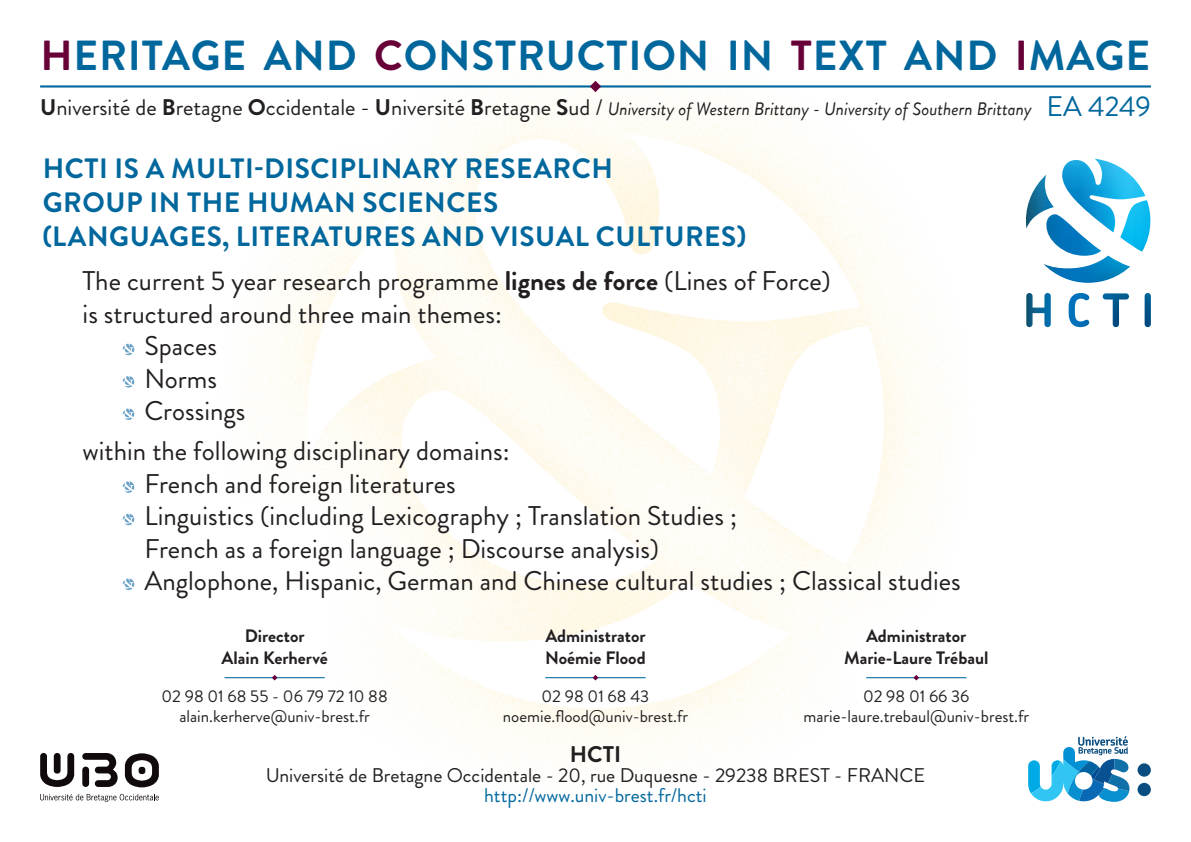
<style>
.page{position:relative;width:1191px;height:842px;background:#fff}
.page>*{position:absolute;margin:0;border:0;box-sizing:border-box;transform-origin:0 0}
.t1{font:700 42px "Brandon Grotesque";letter-spacing:.02em;color:#00679d}
.t2{font:28.2px "Brandon Grotesque";letter-spacing:-.005em;color:#00679d}
.t3{font:700 28px/33.8px "Brandon Grotesque";letter-spacing:.02em;color:#00679d}
.t4{font:27px/32.4px "Brandon Grotesque";color:#231f20}
.t5{font:700 22.6px "Brandon Grotesque";color:#231f20}
.t6{font:19.8px "Brandon Grotesque";color:#231f20}
.t7{font:19.8px "Brandon Grotesque";color:#00679d}
.t8{font:italic 18px "Brandon Grotesque";color:#231f20}
.t9{font:700 18px/21.6px "Brandon Grotesque";color:#231f20;text-align:center}
.t10{font:17px/20.4px "Brandon Grotesque";color:#231f20;text-align:center}
.s1{color:#680038}
.s2{font-weight:700;font-style:normal;font-size:22.6px}
.s3{font-style:normal;font-size:22.6px}
.s4{font-weight:700}
</style>
<div class="page">
<svg style="left:307px;top:133px;width:577px;height:576px"></svg>
<hr style="left:224px;top:677px;width:101px;height:1px;background:#00679d">
<svg style="left:272px;top:675px;width:5px;height:5px"></svg>
<hr style="left:866px;top:677px;width:100px;height:1px;background:#00679d">
<svg style="left:913px;top:675px;width:6px;height:5px"></svg>
<hr style="left:545px;top:677px;width:100px;height:1px;background:#00679d">
<svg style="left:592px;top:675px;width:6px;height:5px"></svg>
<svg style="left:123px;top:344px;width:11px;height:11px"></svg>
<svg style="left:123px;top:376px;width:11px;height:12px"></svg>
<svg style="left:123px;top:408px;width:11px;height:12px"></svg>
<svg style="left:123px;top:481px;width:11px;height:12px"></svg>
<svg style="left:123px;top:514px;width:11px;height:11px"></svg>
<svg style="left:123px;top:578px;width:11px;height:12px"></svg>
<svg style="left:1026px;top:159px;width:124px;height:168px"></svg>
<div style="left:1137px;top:763px;width:13px;height:14px;background:#0a4d80;border-radius:50%"></div>
<div style="left:1137px;top:783px;width:13px;height:13px;background:#0a4d80;border-radius:50%"></div>
<svg style="left:1028px;top:736px;width:101px;height:66px"></svg>
<svg style="left:40px;top:753px;width:119px;height:34px"></svg>
<svg style="left:40px;top:794px;width:119px;height:8px"></svg>
<hr style="left:40px;top:85px;width:1110px;height:3px;background:#00679d">
<svg style="left:590px;top:81px;width:11px;height:11px"></svg>
<h1 class="t1" style="left:40px;top:26px;width:1111px"><span class="s1">H</span>ERITAGE AND <span class="s1">C</span>ONSTRUCTION IN <span class="s1">T</span>EXT AND <span class="s1">I</span>MAGE</h1>
<p class="t2" style="left:1046px;top:87px;width:106px">EA 4249</p>
<p class="t8" style="left:40px;top:96px;width:993px"><span class="s2">U</span><span class="s3">niversité de</span> <span class="s2">B</span><span class="s3">retagne</span> <span class="s2">O</span><span class="s3">ccidentale -</span> <span class="s2">U</span><span class="s3">niversité</span> <span class="s2">B</span><span class="s3">retagne</span> <span class="s2">S</span><span class="s3">ud /</span> University of Western Brittany - University of Southern Brittany</p>
<p class="t3" style="left:43px;top:152px;width:705px">HCTI IS A MULTI-DISCIPLINARY RESEARCH<br>GROUP IN THE HUMAN SCIENCES<br>(LANGUAGES, LITERATURES AND VISUAL CULTURES)</p>
<p class="t4" style="left:83px;top:265px;width:749px">The current 5 year research programme <span class="s4">lignes de force</span> (Lines of Force)</p>
<p class="t4" style="left:83px;top:298px;width:421px">is structured around three main themes:</p>
<p class="t4" style="left:145px;top:330px;width:74px">Spaces</p>
<p class="t4" style="left:145px;top:362px;width:74px">Norms</p>
<p class="t4" style="left:145px;top:395px;width:102px">Crossings</p>
<p class="t4" style="left:145px;top:435px;width:817px;text-indent:-62px">within the following disciplinary domains:<br>French and foreign literatures<br>Linguistics (including Lexicography ; Translation Studies ;<br>French as a foreign language ; Discourse analysis)<br>Anglophone, Hispanic, German and Chinese cultural studies ; Classical studies</p>
<p class="t9" style="left:221px;top:625px;width:108px">Director<br>Alain Kerhervé</p>
<p class="t10" style="left:162px;top:686px;width:228px">02 98 01 68 55 - 06 79 72 10 88 alain.kerherve@univ-brest.fr</p>
<p class="t9" style="left:545px;top:625px;width:102px;text-align:left">Administrator<br>Noémie Flood</p>
<p class="t10" style="left:503px;top:686px;width:187px">02 98 01 68 43 noemie.flood@univ-brest.fr</p>
<p class="t9" style="left:844px;top:625px;width:146px">Administrator<br>Marie-Laure Trébaul</p>
<p class="t10" style="left:803px;top:686px;width:227px">02 98 01 66 36 marie-laure.trebaul@univ-brest.fr</p>
<p class="t5" style="left:570px;top:739px;width:53px">HCTI</p>
<p class="t6" style="left:266px;top:762px;width:661px">Université de Bretagne Occidentale - 20, rue Duquesne - 29238 BREST - FRANCE</p>
<p class="t7" style="left:484px;top:781px;width:224px">http://www.univ-brest.fr/hcti</p>
</div>
